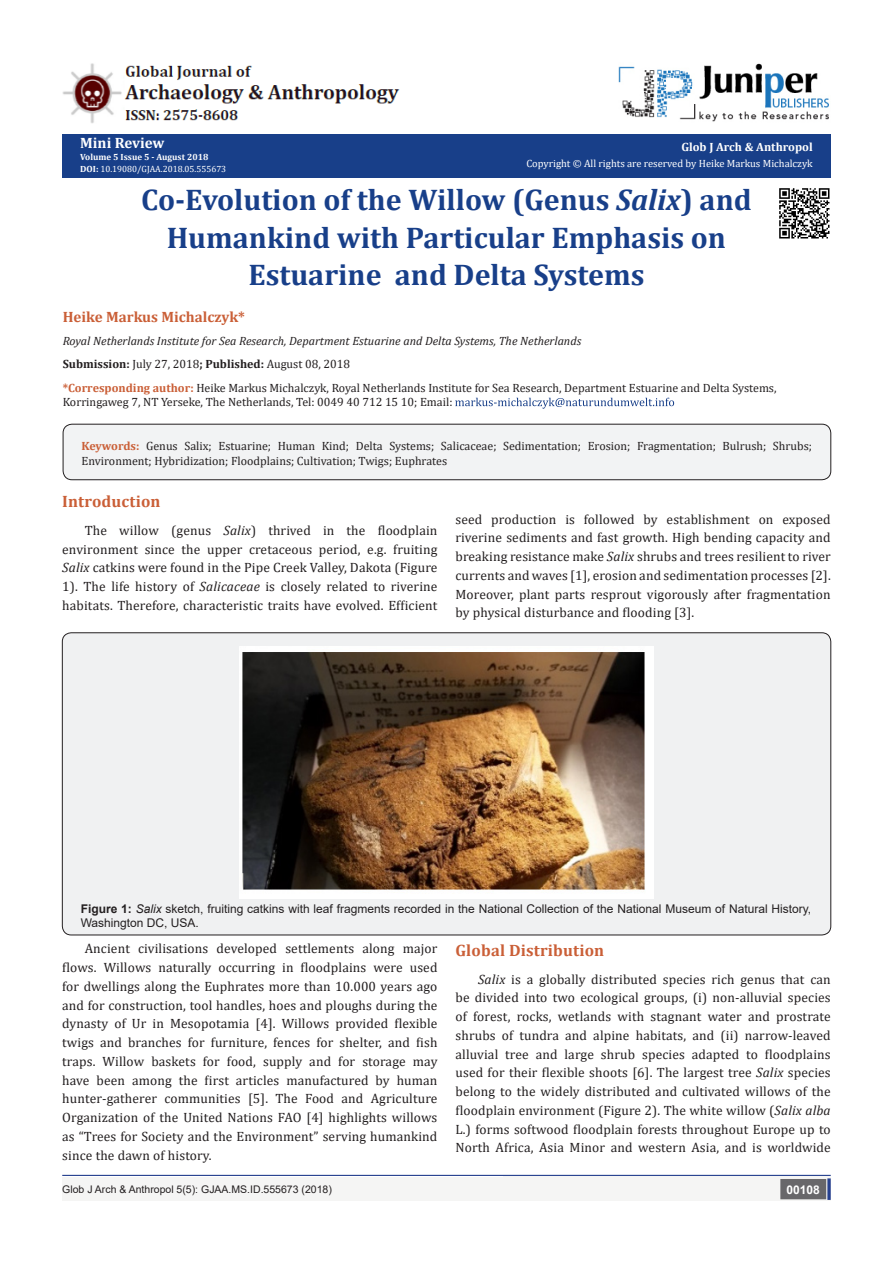
<style>
.page{position:relative;width:893px;height:1263px;background:#fff}
.page>*{position:absolute;margin:0;border:0;box-sizing:border-box;transform-origin:0 0}
.t1{font:700 30px/37.5px "Cambria";color:#183f89;text-align:center}
.t2{font:700 16.5px "Cambria";letter-spacing:.01em;color:#ca5f37}
.t3{font:700 15px "Cambria";color:#ca5f37}
.t4{font:700 15px "Cambria";color:#fff}
.List_Paragraph{font:13.5px/18.8px "Cambria";letter-spacing:.01em;color:#231f20;text-align:justify}
.t5{font:12px/14.4px "Cambria";color:#231f20}
.t6{font:12px/14.4px "Arial";color:#231f20}
.t7{font:italic 12px "Cambria";color:#231f20}
.t8{font:700 12px "Cambria";color:#fff}
.t9{font:700 12px "Arial";color:#fff}
.t10{font:10.5px "Cambria";color:#fff}
.t11{font:10.5px "Arial";color:#231f20}
.t12{font:9px "Cambria";color:#fff}
.t13{font:700 9px "Cambria";color:#fff}
.s1{font-weight:700}
.s2{font-style:italic}
.s3{font-weight:700;color:#ca5f37}
</style>
<div class="page">
<div style="left:62px;top:134px;width:769px;height:44px;background:#183f89"></div>
<svg style="left:455px;top:398px;width:219px;height:11px"></svg>
<div style="left:62px;top:1177px;width:494px;height:24px;background:#f5f5f4"></div>
<div style="left:503px;top:1176px;width:328px;height:25px;background:#f5f5f4"></div>
<svg style="left:827px;top:1178px;width:4px;height:22px"></svg>
<div style="left:781px;top:1180px;width:44px;height:18px;background:#68676a"></div>
<div style="left:780px;top:1179px;width:46px;height:20px;border:2px solid #68676a"></div>
<hr style="left:62px;top:1175px;width:769px;height:1px;background:#253f8e">
<img style="left:618px;top:63px;width:211px;height:59px">
<img style="left:62px;top:63px;width:338px;height:60px">
<div style="left:63px;top:424px;width:768px;height:56px;background:#f2f3f4;border-radius:9px"></div>
<div style="left:63px;top:424px;width:768px;height:56px;border:1px solid #231f20;border-radius:9px"></div>
<div style="left:62px;top:633px;width:769px;height:302px;background:#f0f1f2;border-radius:9px"></div>
<img style="left:240px;top:647px;width:413px;height:252px">
<img style="left:779px;top:188px;width:51px;height:51px">
<p class="t4" style="left:80px;top:132px;width:86px">Mini Review</p>
<p class="t13" style="left:80px;top:151px;width:130px">Volume 5 Issue 5 - August 2018</p>
<p class="t12" style="left:80px;top:164px;width:148px"><span class="s1">DOI:</span> 10.19080/GJAA.2018.05.555673</p>
<p class="t8" style="left:681px;top:139px;width:133px">Glob J Arch &amp; Anthropol</p>
<p class="t10" style="left:526px;top:157px;width:288px">Copyright © All rights are reserved by Heike Markus Michalczyk</p>
<p class="t1" style="left:141px;top:180px;width:612px">Co-Evolution of the Willow (Genus <span class="s2">Salix</span>) and<br>Humankind with Particular Emphasis on</p>
<p class="t1" style="left:248px;top:255px;width:398px">Estuarine and Delta Systems</p>
<p class="t3" style="left:63px;top:306px;width:184px">Heike Markus Michalczyk*</p>
<p class="t7" style="left:63px;top:332px;width:520px">Royal Netherlands Institute for Sea Research, Department Estuarine and Delta Systems, The Netherlands</p>
<p class="t5" style="left:63px;top:357px;width:289px"><span class="s1">Submission:</span> July 27, 2018<span class="s1">; Published:</span> August 08, 2018</p>
<p class="t5" style="left:63px;top:380px;width:715px"><span class="s3">*Corresponding author:</span> Heike Markus Michalczyk, Royal Netherlands Institute for Sea Research, Department Estuarine and Delta Systems,<br>Korringaweg 7, NT Yerseke, The Netherlands, Tel: 0049 40 712 15 10; Email:</p>
<p class="t5" style="left:81px;top:438px;width:732px;line-height:15.8px"><span class="s3">Keywords:</span> Genus Salix; Estuarine; Human Kind; Delta Systems; Salicaceae; Sedimentation; Erosion; Fragmentation; Bulrush; Shrubs;<br>Environment; Hybridization; Floodplains; Cultivation; Twigs; Euphrates</p>
<p class="t2" style="left:62px;top:490px;width:100px">Introduction</p>
<p class="List_Paragraph" style="left:62px;top:521px;width:377px;text-indent:22px">The willow (genus <span class="s2">Salix</span>) thrived in the floodplain environment since the upper cretaceous period, e.g. fruiting <span class="s2">Salix</span> catkins were found in the Pipe Creek Valley, Dakota (Figure 1). The life history of <span class="s2">Salicaceae</span> is closely related to riverine habitats. Therefore, characteristic traits have evolved. Efficient</p>
<p class="List_Paragraph" style="left:455px;top:510px;width:377px">seed production is followed by establishment on exposed riverine sediments and fast growth. High bending capacity and breaking resistance make <span class="s2">Salix</span> shrubs and trees resilient to river currents and waves [1], erosion and sedimentation processes [2].<br>Moreover, plant parts resprout vigorously after fragmentation by physical disturbance and flooding [3].</p>
<p class="t6" style="left:81px;top:901px;width:732px"><span class="s1">Figure 1:</span> <span class="s2">Salix</span> sketch, fruiting catkins with leaf fragments recorded in the National Collection of the National Museum of Natural History,<br>Washington DC, USA.</p>
<p class="List_Paragraph" style="left:62px;top:939px;width:377px;text-indent:22px">Ancient civilisations developed settlements along major flows. Willows naturally occurring in floodplains were used for dwellings along the Euphrates more than 10.000 years ago and for construction, tool handles, hoes and ploughs during the dynasty of Ur in Mesopotamia [4]. Willows provided flexible twigs and branches for furniture, fences for shelter, and fish traps. Willow baskets for food, supply and for storage may have been among the first articles manufactured by human hunter-gatherer communities [5]. The Food and Agriculture Organization of the United Nations FAO [4] highlights willows as “Trees for Society and the Environment” serving humankind since the dawn of history.</p>
<p class="t2" style="left:455px;top:938px;width:150px">Global Distribution</p>
<p class="List_Paragraph" style="left:455px;top:969px;width:377px;text-indent:22px"><span class="s2">Salix</span> is a globally distributed species rich genus that can be divided into two ecological groups, (i) non-alluvial species of forest, rocks, wetlands with stagnant water and prostrate shrubs of tundra and alpine habitats, and (ii) narrow-leaved alluvial tree and large shrub species adapted to floodplains used for their flexible shoots [6]. The largest tree <span class="s2">Salix</span> species belong to the widely distributed and cultivated willows of the floodplain environment (Figure 2). The white willow (<span class="s2">Salix alba </span>L.) forms softwood floodplain forests throughout Europe up to North Africa, Asia Minor and western Asia, and is worldwide</p>
<p class="t11" style="left:62px;top:1182px;width:271px">Glob J Arch &amp; Anthropol 5(5): GJAA.MS.ID.555673 (2018)</p>
<p class="t9" style="left:787px;top:1181px;width:35px">00108</p>
</div>
